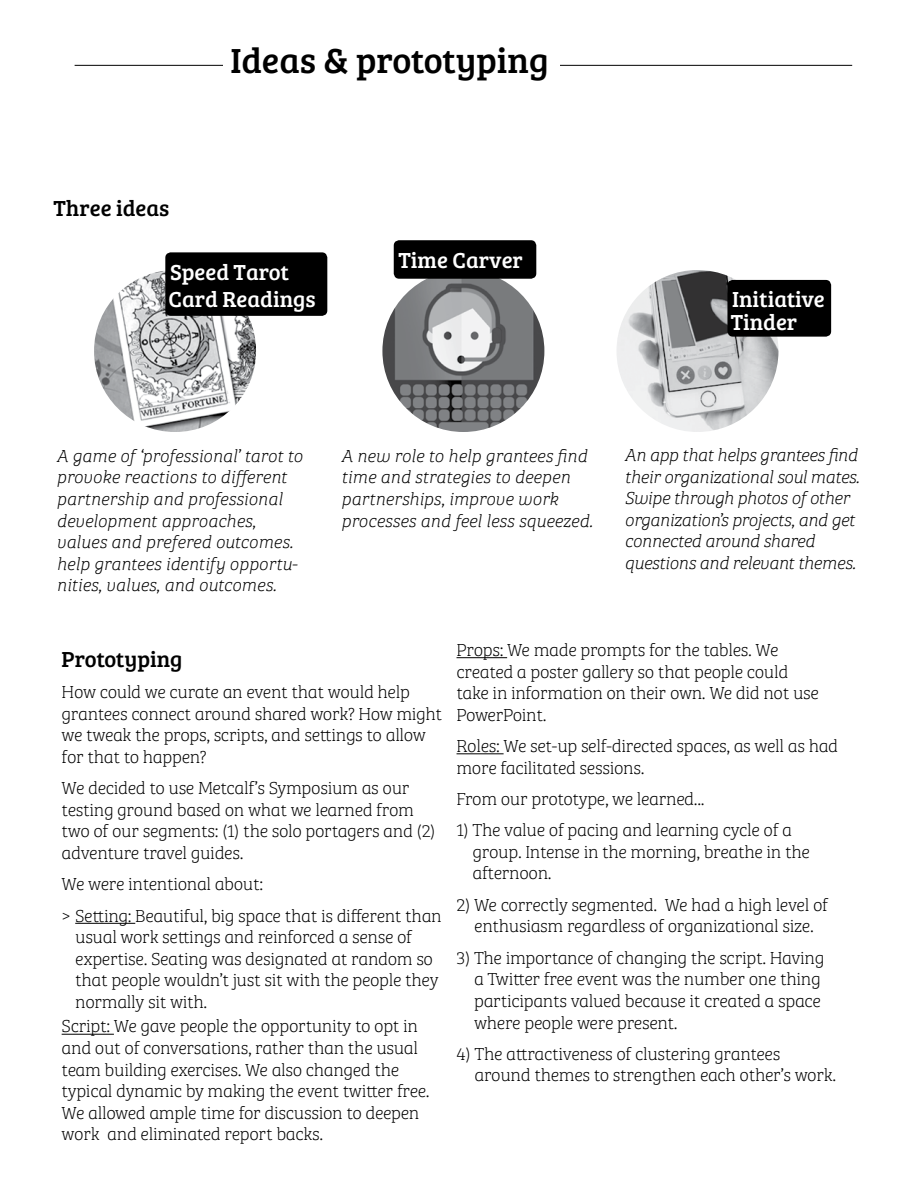
<style>
.page{position:relative;width:918px;height:1188px;background:#fff}
.page>*{position:absolute;margin:0;border:0;box-sizing:border-box;transform-origin:0 0}
.t1{font:36px "Bree Serif";color:#000}
.t2{font:22.5px/22.5px "Bree Serif";color:#fff}
.t3{font:22.5px "Bree Serif";color:#000}
.t4{font:18px/21.6px "Bree Serif Th";letter-spacing:-.02em;color:#000}
.t5{font:italic 18px/21.6px "Bree Serif Th";letter-spacing:-.01em;color:#000}
</style>
<div class="page">
<hr style="left:75px;top:65px;width:777px;height:1px;background:#000">
<hr style="left:75px;top:923px;width:60px;height:1px;background:#000">
<hr style="left:62px;top:1034px;width:52px;height:1px;background:#000">
<hr style="left:457px;top:657px;width:50px;height:1px;background:#000">
<hr style="left:457px;top:753px;width:47px;height:1px;background:#000">
<img style="left:616px;top:270px;width:162px;height:162px;border-radius:81px">
<img style="left:382px;top:270px;width:162px;height:162px;border-radius:81px">
<img style="left:94px;top:270px;width:162px;height:162px;border-radius:81px">
<div style="left:727px;top:280px;width:104px;height:57px;background:#000;border-radius:5px"></div>
<div style="left:165px;top:252px;width:162px;height:64px;background:#000;border-radius:5px"></div>
<div style="left:394px;top:240px;width:142px;height:39px;background:#000;border-radius:5px"></div>
<div style="left:223px;top:34px;width:336px;height:50px;background:#fff"></div>
<p class="t3" style="left:54px;top:191px;width:117px">Three ideas</p>
<h1 class="t1" style="left:230px;top:34px;width:320px">Ideas &amp; prototyping</h1>
<p class="t2" style="left:169px;top:257px;width:149px;line-height:27px">Speed Tarot<br>Card Readings</p>
<p class="t2" style="left:398px;top:248px;width:126px">Time Carver</p>
<p class="t2" style="left:731px;top:287px;width:96px">Initiative<br>Tinder</p>
<p class="t5" style="left:56px;top:444px;width:248px">A game of ‘professional’ tarot to provoke reactions to different partnership and professional development approaches, values and prefered outcomes. help grantees identify opportu&shy;nities, values, and outcomes.</p>
<p class="t5" style="left:625px;top:443px;width:236px">An app that helps grantees find their organizational soul mates.<br>Swipe through photos of other organization’s projects, and get connected around shared questions and relevant themes.</p>
<p class="t5" style="left:341px;top:444px;width:253px">A new role to help grantees find time and strategies to deepen partnerships, improve work processes and feel less squeezed.</p>
<p class="t3" style="left:62px;top:642px;width:122px">Prototyping</p>
<p class="t4" style="left:62px;top:680px;width:382px">How could we curate an event that would help grantees connect around shared work? How might we tweak the props, scripts, and settings to allow for that to happen?</p>
<p class="t4" style="left:62px;top:776px;width:376px">We decided to use Metcalf’s Symposium as our testing ground based on what we learned from two of our segments: (1) the solo portagers and (2) adventure travel guides.</p>
<p class="t4" style="left:62px;top:868px;width:382px;line-height:31.3px">We were intentional about:<br>&gt; Setting: Beautiful, big space that is different than</p>
<p class="t4" style="left:75px;top:925px;width:365px">usual work settings and reinforced a sense of expertise. Seating was designated at random so that people wouldn’t just sit with the people they normally sit with.</p>
<p class="t4" style="left:62px;top:1015px;width:370px">Script: We gave people the opportunity to opt in and out of conversations, rather than the usual team building exercises. We also changed the typical dynamic by making the event twitter free.<br>We allowed ample time for discussion to deepen work and eliminated report backs.</p>
<p class="t4" style="left:457px;top:638px;width:364px">Props: We made prompts for the tables. We created a poster gallery so that people could take in information on their own. We did not use PowerPoint.</p>
<p class="t4" style="left:457px;top:734px;width:383px">Roles: We set-up self-directed spaces, as well as had more facilitated sessions.</p>
<p class="t4" style="left:457px;top:787px;width:250px">From our prototype, we learned...</p>
<p class="t4" style="left:473px;top:818px;width:339px;text-indent:-16px">1) The value of pacing and learning cycle of a group. Intense in the morning, breathe in the afternoon.</p>
<p class="t4" style="left:457px;top:893px;width:373px;text-align:center">2) We correctly segmented. We had a high level of enthusiasm regardless of organizational size.</p>
<p class="t4" style="left:474px;top:946px;width:352px;text-indent:-18px">3) The importance of changing the script. Having a Twitter free event was the number one thing participants valued because it created a space where people were present.</p>
<p class="t4" style="left:475px;top:1042px;width:363px;text-indent:-18px">4) The attractiveness of clustering grantees around themes to strengthen each other’s work.</p>
</div>
